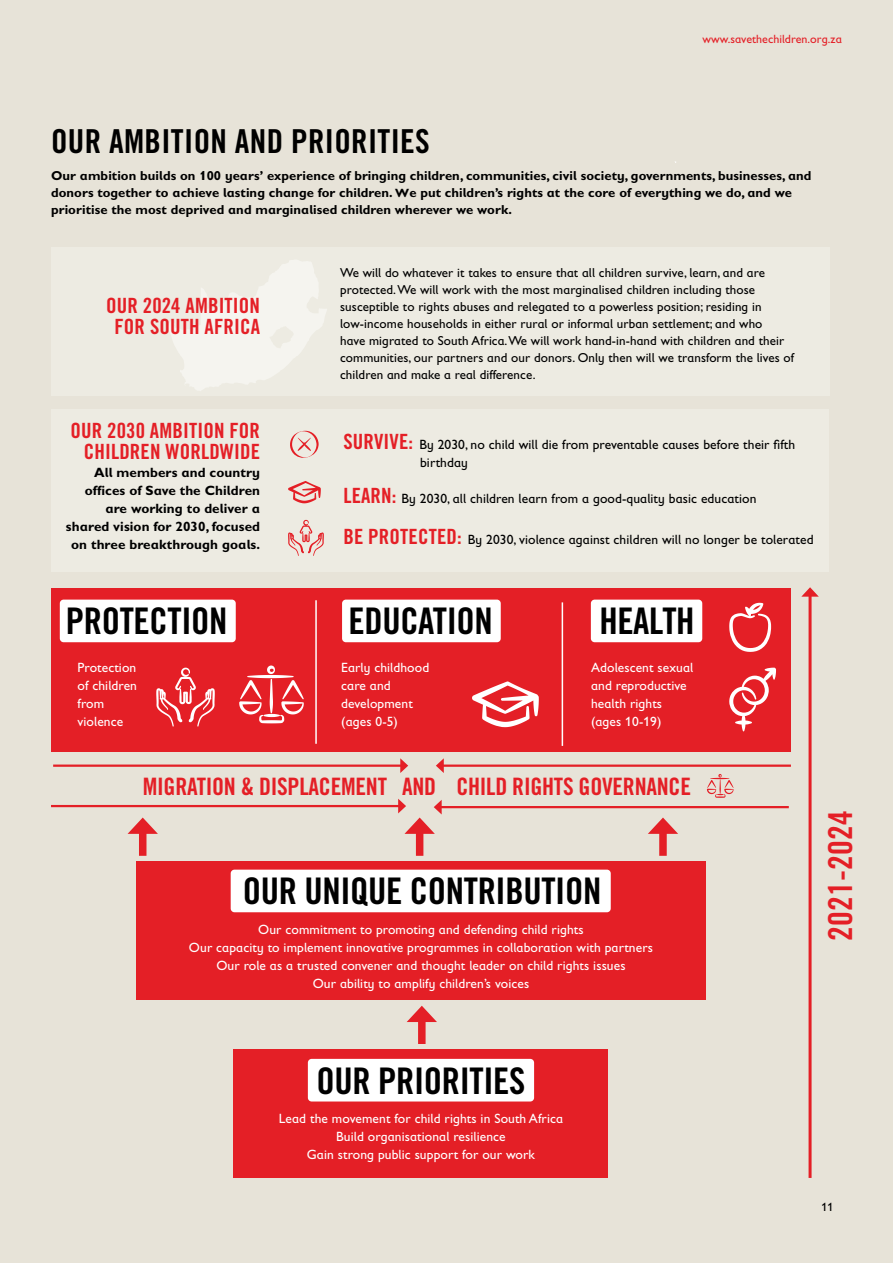
<style>
.page{position:relative;width:893px;height:1263px;background:#e7e3d8}
.page>*{position:absolute;margin:0;border:0;box-sizing:border-box;transform-origin:0 0}
.t1{font:36.6px "Trade Gothic Bold Cond Twenty";letter-spacing:-.01em;color:#000}
.t2{font:33px "Trade Gothic Bold Cond Twenty";letter-spacing:.01em;color:#000}
.t3{font:33px "Trade Gothic Bold Cond Twenty";letter-spacing:.01em;color:#e41f26}
.t4{font:24px "Trade Gothic Bold Cond Twenty";letter-spacing:-.01em;color:#e41f26}
.t5{font:21px/21px "Trade Gothic Bold Cond Twenty";letter-spacing:.005em;color:#e41f26;text-align:center}
.t6{font:13.5px/18px "Gill Sans Infant Std";letter-spacing:.005em;color:#fff}
.t7{font:13.5px/18px "Gill Sans Infant Std";letter-spacing:.005em;color:#000}
.t8{font:700 13.5px/18px "Gill Sans Infant Std";letter-spacing:.005em;color:#000;text-align:right}
.t9{font:13.05px/17.1px "Gill Sans Infant Std";letter-spacing:.005em;color:#000}
.t10{font:700 13.05px/17.1px "Gill Sans Infant Std";letter-spacing:.005em;color:#000}
.t11{font:12px "Gill Sans Infant Std";letter-spacing:.005em;color:#e41f26}
.t12{font:12px "Gill Sans Infant Std";color:#000}
.s1{font-size:12px}
.s2{font-family:"Trade Gothic Bold Cond Twenty";font-size:21px;color:#e41f26}
</style>
<div class="page">
<div style="left:51px;top:248px;width:778px;height:148px;background:#edebe2"></div>
<div style="left:52px;top:409px;width:777px;height:162px;background:#edebe2"></div>
<div style="left:51px;top:588px;width:740px;height:164px;background:#e41f26"></div>
<div style="left:60px;top:600px;width:176px;height:42px;background:#fff;border-radius:4px"></div>
<div style="left:342px;top:600px;width:159px;height:42px;background:#fff;border-radius:4px"></div>
<div style="left:591px;top:600px;width:111px;height:42px;background:#fff;border-radius:4px"></div>
<hr style="left:562px;top:602px;width:1px;height:144px;background:#fff">
<hr style="left:315px;top:600px;width:2px;height:144px;background:#fff">
<div style="left:136px;top:861px;width:570px;height:139px;background:#e41f26"></div>
<div style="left:231px;top:870px;width:380px;height:42px;background:#fff;border-radius:4px"></div>
<div style="left:234px;top:1050px;width:374px;height:128px;background:#e41f26"></div>
<div style="left:308px;top:1059px;width:226px;height:42px;background:#fff;border-radius:4px"></div>
<svg style="left:808px;top:597px;width:4px;height:581px;background:#e44f51"></svg>
<svg style="left:801px;top:587px;width:18px;height:10px"></svg>
<div style="left:139px;top:827px;width:7px;height:29px;background:#e41f26"></div>
<svg style="left:128px;top:817px;width:30px;height:17px"></svg>
<div style="left:416px;top:827px;width:7px;height:29px;background:#e41f26"></div>
<div style="left:659px;top:827px;width:8px;height:29px;background:#e41f26"></div>
<svg style="left:648px;top:817px;width:30px;height:17px"></svg>
<div style="left:418px;top:1016px;width:8px;height:28px;background:#e41f26"></div>
<svg style="left:407px;top:1006px;width:30px;height:16px"></svg>
<svg style="left:290px;top:431px;width:29px;height:27px"></svg>
<svg style="left:167px;top:260px;width:160px;height:131px"></svg>
<svg style="left:156px;top:668px;width:59px;height:58px"></svg>
<svg style="left:729px;top:668px;width:47px;height:63px"></svg>
<hr style="left:53px;top:764px;width:349px;height:3px;background:#e41f26">
<svg style="left:400px;top:758px;width:8px;height:15px"></svg>
<hr style="left:442px;top:764px;width:349px;height:3px;background:#e41f26">
<svg style="left:436px;top:758px;width:8px;height:15px"></svg>
<hr style="left:51px;top:805px;width:349px;height:2px;background:#e41f26">
<hr style="left:440px;top:806px;width:349px;height:2px;background:#e41f26">
<svg style="left:398px;top:799px;width:44px;height:35px"></svg>
<svg style="left:239px;top:665px;width:65px;height:58px"></svg>
<svg style="left:472px;top:681px;width:67px;height:46px"></svg>
<svg style="left:729px;top:603px;width:42px;height:49px"></svg>
<svg style="left:707px;top:774px;width:26px;height:24px"></svg>
<svg style="left:288px;top:481px;width:33px;height:22px"></svg>
<svg style="left:288px;top:520px;width:36px;height:36px"></svg>
<p class="t11" style="left:702px;top:33px;width:141px">www.savethechildren.org.za</p>
<p class="t2" style="left:51px;top:121px;width:380px">OUR AMBITION AND PRIORITIES</p>
<p class="t10" style="left:51px;top:167px;width:762px">Our ambition builds on 100 years’ experience of bringing children, communities, civil society, governments, businesses, and donors together to achieve lasting change for children. <span class="s1">W</span>e put children’s rights at the core of everything we do, and we prioritise the most deprived and marginalised children wherever we work.</p>
<p class="t5" style="left:106px;top:294px;width:155px">OUR 2024 AMBITION<br>FOR SOUTH AFRICA</p>
<p class="t5" style="left:71px;top:420px;width:191px;text-align:right">OUR 2030 AMBITION FOR<br>CHILDREN WORLDWIDE</p>
<p class="t8" style="left:66px;top:463px;width:196px">All members and country offices of Save the Children are working to deliver a shared vision for 2030, focused on three breakthrough goals.</p>
<p class="t9" style="left:340px;top:264px;width:455px">We will do whatever it takes to ensure that all children survive, learn, and are protected. We will work with the most marginalised children including those susceptible to rights abuses and relegated to a powerless position; residing in low-income households in either rural or informal urban settlement; and who<br>have migrated to South Africa. We will work hand-in-hand with children and their communities, our partners and our donors. Only then will we transform the lives of children and make a real difference.</p>
<p class="t7" style="left:420px;top:436px;width:377px;text-indent:-77px"><span class="s2">SURVIVE:</span> By 2030, no child will die from preventable causes before their fifth birthday</p>
<p class="t7" style="left:343px;top:490px;width:415px"><span class="s2">LEARN:</span> By 2030, all children learn from a good-quality basic education</p>
<p class="t7" style="left:343px;top:530px;width:472px"><span class="s2">BE PROTECTED:</span> By 2030, violence against children will no longer be tolerated</p>
<p class="t1" style="left:66px;top:599px;width:163px">PROTECTION</p>
<p class="t1" style="left:348px;top:599px;width:146px">EDUCATION</p>
<p class="t1" style="left:599px;top:599px;width:97px">HEALTH</p>
<p class="t6" style="left:591px;top:658px;width:104px">Adolescent sexual and reproductive health rights</p>
<p class="t6" style="left:591px;top:712px;width:72px">(ages 10-19)</p>
<p class="t6" style="left:341px;top:658px;width:89px">Early childhood</p>
<p class="t6" style="left:341px;top:676px;width:51px">care and</p>
<p class="t6" style="left:341px;top:694px;width:73px">development</p>
<p class="t6" style="left:341px;top:712px;width:58px">(ages 0-5)</p>
<p class="t6" style="left:78px;top:658px;width:60px">Protection</p>
<p class="t6" style="left:78px;top:676px;width:61px">of children from</p>
<p class="t6" style="left:78px;top:712px;width:47px">violence</p>
<p class="t4" style="left:143px;top:771px;width:550px">MIGRATION &amp; DISPLACEMENT AND CHILD RIGHTS GOVERNANCE</p>
<p class="t1" style="left:243px;top:869px;width:360px">OUR UNIQUE CONTRIBUTION</p>
<p class="t6" style="left:258px;top:921px;width:327px">Our commitment to promoting and defending child rights</p>
<p class="t6" style="left:189px;top:939px;width:466px">Our capacity to implement innovative programmes in collaboration with partners</p>
<p class="t6" style="left:216px;top:957px;width:411px">Our role as a trusted convener and thought leader on child rights issues</p>
<p class="t6" style="left:313px;top:975px;width:218px">Our ability to amplify children’s voices</p>
<p class="t1" style="left:316px;top:1059px;width:211px">OUR PRIORITIES</p>
<p class="t6" style="left:279px;top:1110px;width:286px">Lead the movement for child rights in South Africa</p>
<p class="t6" style="left:336px;top:1128px;width:171px">Build organisational resilience</p>
<p class="t6" style="left:307px;top:1146px;width:230px">Gain strong public support for our work</p>
<p class="t3" style="left:820px;top:941px;width:132px;rotate:-90deg">2021-2024</p>
<p class="t12" style="left:822px;top:1200px;width:13px">11</p>
</div>
